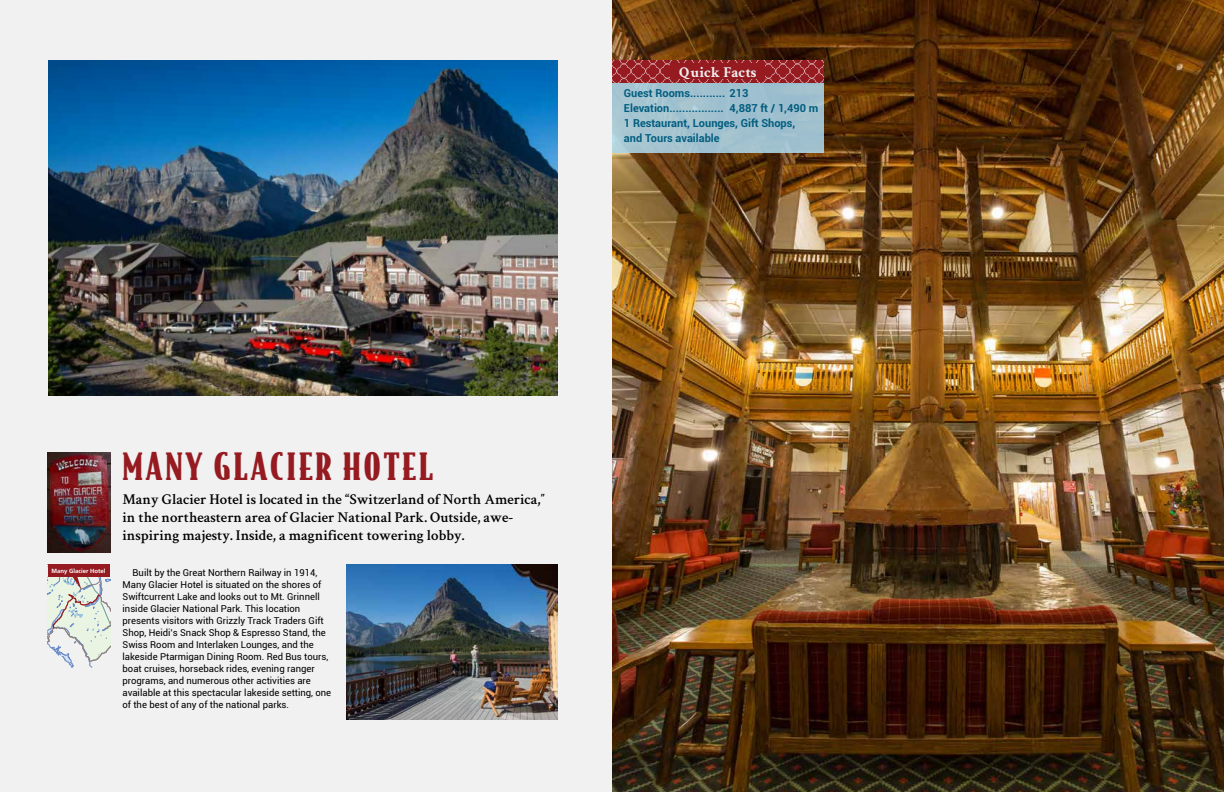
<style>
.page{position:relative;width:1224px;height:792px;background:#fff}
.page>*{position:absolute;margin:0;border:0;box-sizing:border-box;transform-origin:0 0}
.t1{font:900 36px "Bodega Serif";letter-spacing:.08em;color:#951b21}
.t2{font:600 15px/18px "Crimson Text";color:#000}
.t3{font:700 15px "Crimson Text";color:#f1f1f1}
.t4{font:700 11px/15px "Roboto";color:#025e7f}
.t5{font:9.5px/12px "Roboto";color:#000}
.t6{font:700 6px "Frutiger LT Std";color:#fff}
</style>
<div class="page">
<div style="left:0;top:0;width:622px;height:792px;background:#f1f1f1"></div>
<img style="left:48px;top:60px;width:510px;height:336px">
<img style="left:346px;top:564px;width:212px;height:156px">
<img style="left:48px;top:452px;width:63px;height:100px">
<img style="left:612px;top:0;width:612px;height:792px">
<div style="left:612px;top:82px;width:212px;height:70px;background:#a1c1cf"></div>
<svg style="left:612px;top:60px;width:212px;height:22px;background:#9e2f35"></svg>
<div style="left:671px;top:64px;width:94px;height:15px;background:#951b21"></div>
<svg style="left:48px;top:564px;width:63px;height:104px"></svg>
<h2 class="t3" style="left:679px;top:63px;width:79px">Quick Facts</h2>
<p class="t4" style="left:624px;top:86px;width:173px">Guest Rooms........... 213<br>Elevation.................<br>1 Restaurant, Lounges, Gift Shops, and Tours available</p>
<p class="t4" style="left:730px;top:101px;width:90px">4,887 ft / 1,490 m</p>
<p class="t6" style="left:52px;top:567px;width:56px">Many Glacier Hotel</p>
<h1 class="t1" style="left:123px;top:443px;width:312px">MANY GLACIER HOTEL</h1>
<h2 class="t2" style="left:123px;top:489px;width:424px">Many Glacier Hotel is located in the “Switzerland of North America,″ in the northeastern area of Glacier National Park. Outside, awe&shy;inspiring majesty. Inside, a magnificent towering lobby.</h2>
<p class="t5" style="left:123px;top:566px;width:210px;text-indent:10px">Built by the Great Northern Railway in 1914, Many Glacier Hotel is situated on the shores of Swiftcurrent Lake and looks out to Mt. Grinnell inside Glacier National Park. This location presents visitors with Grizzly Track Traders Gift Shop, Heidi’s Snack Shop &amp; Espresso Stand, the Swiss Room and Interlaken Lounges, and the lakeside Ptarmigan Dining Room. Red Bus tours, boat cruises, horseback rides, evening ranger programs, and numerous other activities are available at this spectacular lakeside setting, one of the best of any of the national parks.</p>
</div>
